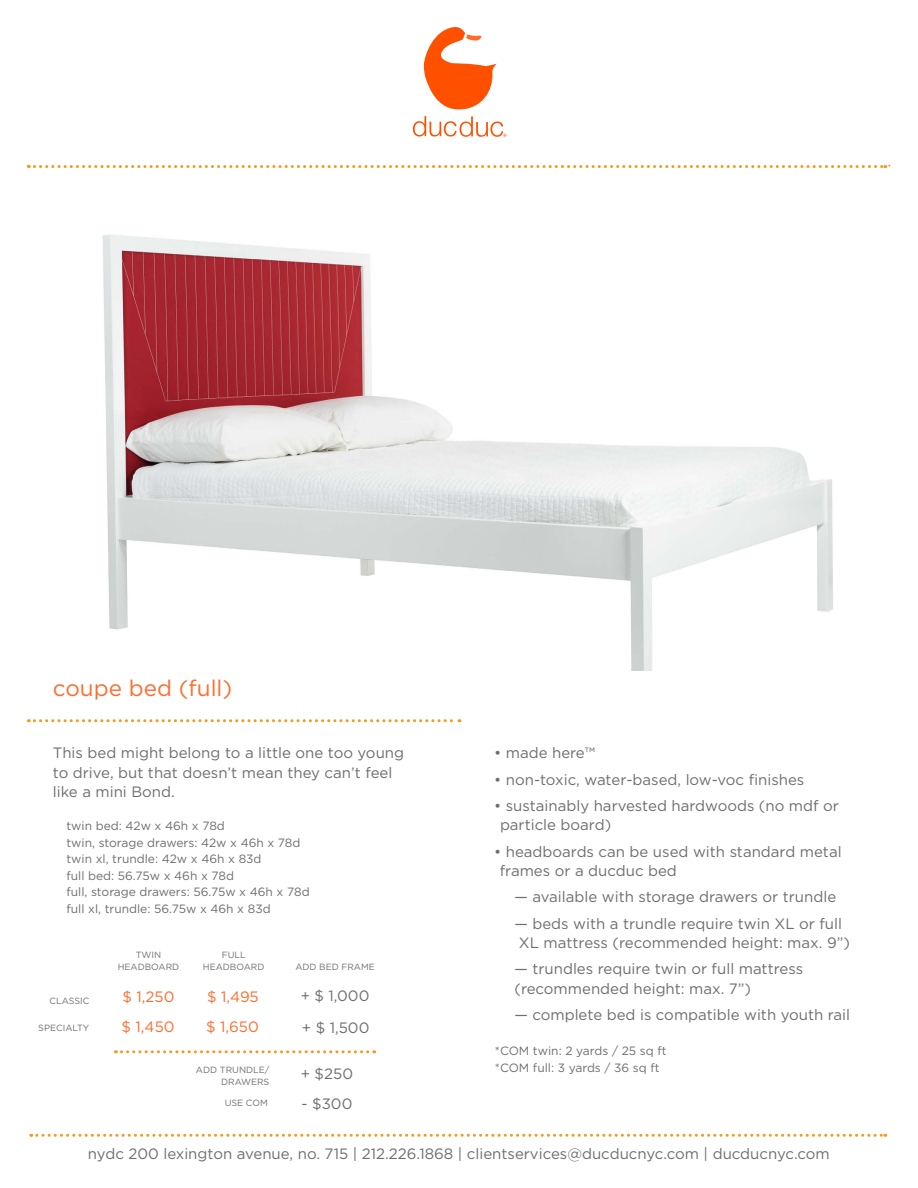
<style>
.page{position:relative;width:918px;height:1188px;background:#fff}
.page>*{position:absolute;margin:0;border:0;box-sizing:border-box;transform-origin:0 0}
.t1{font:22.5px "Gotham";color:#ff6c2c}
.t2{font:15px/19.5px "Gotham";color:#6d6e71}
.t3{font:15px "Gotham";color:#ff6c2c}
.t4{font:12px/16.5px "Gotham";color:#6d6e71}
.t5{font:9px/12px "Gotham";color:#6d6f71;text-align:center}
</style>
<div class="page">
<svg style="left:424px;top:27px;width:73px;height:83px"></svg>
<svg style="left:413px;top:116px;width:93px;height:21px"></svg>
<svg style="left:31px;top:1134px;width:855px;height:3px"></svg>
<svg style="left:28px;top:165px;width:862px;height:3px"></svg>
<svg style="left:28px;top:719px;width:432px;height:3px"></svg>
<svg style="left:115px;top:1050px;width:260px;height:3px"></svg>
<img style="left:102px;top:234px;width:731px;height:437px">
<h1 class="t1" style="left:53px;top:674px;width:181px">coupe bed (full)</h1>
<p class="t2" style="left:53px;top:743px;width:353px">This bed might belong to a little one too young to drive, but that doesn’t mean they can’t feel like a mini Bond.</p>
<p class="t4" style="left:66px;top:818px;width:245px">twin bed: 42w x 46h x 78d<br>twin, storage drawers: 42w x 46h x 78d twin xl, trundle: 42w x 46h x 83d<br>full bed: 56.75w x 46h x 78d<br>full, storage drawers: 56.75w x 46h x 78d full xl, trundle: 56.75w x 46h x 83d</p>
<p class="t5" style="left:118px;top:949px;width:63px">TWIN<br>HEADBOARD</p>
<p class="t5" style="left:203px;top:949px;width:63px">FULL<br>HEADBOARD</p>
<p class="t5" style="left:295px;top:961px;width:81px">ADD BED FRAME</p>
<p class="t5" style="left:50px;top:995px;width:41px">CLASSIC</p>
<p class="t3" style="left:123px;top:987px;width:53px">$ 1,250</p>
<p class="t3" style="left:207px;top:987px;width:53px">$ 1,495</p>
<p class="t2" style="left:301px;top:986px;width:70px">+ $ 1,000</p>
<p class="t5" style="left:38px;top:1022px;width:53px">SPECIALTY</p>
<p class="t3" style="left:206px;top:1017px;width:54px">$ 1,650</p>
<p class="t3" style="left:122px;top:1017px;width:55px">$ 1,450</p>
<p class="t2" style="left:302px;top:1017px;width:69px">+ $ 1,500</p>
<p class="t5" style="left:196px;top:1063px;width:75px;text-align:right">ADD TRUNDLE/<br>DRAWERS</p>
<p class="t2" style="left:301px;top:1064px;width:54px">+ $250</p>
<p class="t5" style="left:225px;top:1097px;width:45px">USE COM</p>
<p class="t2" style="left:302px;top:1094px;width:52px">- $300</p>
<p class="t2" style="left:494px;top:743px;width:103px">• made here™</p>
<p class="t2" style="left:494px;top:769px;width:312px">• non-toxic, water-based, low-voc finishes</p>
<p class="t2" style="left:500px;top:796px;width:340px;text-indent:-6px">• sustainably harvested hardwoods (no mdf or particle board)</p>
<p class="t2" style="left:500px;top:841px;width:343px;text-indent:-6px">• headboards can be used with standard metal frames or a ducduc bed</p>
<p class="t2" style="left:514px;top:887px;width:323px">— available with storage drawers or trundle</p>
<p class="t2" style="left:514px;top:913px;width:337px;text-align:center">— beds with a trundle require twin XL or full<br>XL mattress (recommended height: max. 9”)</p>
<p class="t2" style="left:514px;top:959px;width:290px">— trundles require twin or full mattress (recommended height: max. 7”)</p>
<p class="t2" style="left:514px;top:1005px;width:337px">— complete bed is compatible with youth rail</p>
<p class="t4" style="left:495px;top:1043px;width:173px">*COM twin: 2 yards / 25 sq ft *COM full: 3 yards / 36 sq ft</p>
<p class="t2" style="left:88px;top:1144px;width:743px">nydc 200 lexington avenue, no. 715 | 212.226.1868 | clientservices@ducducnyc.com | ducducnyc.com</p>
</div>
